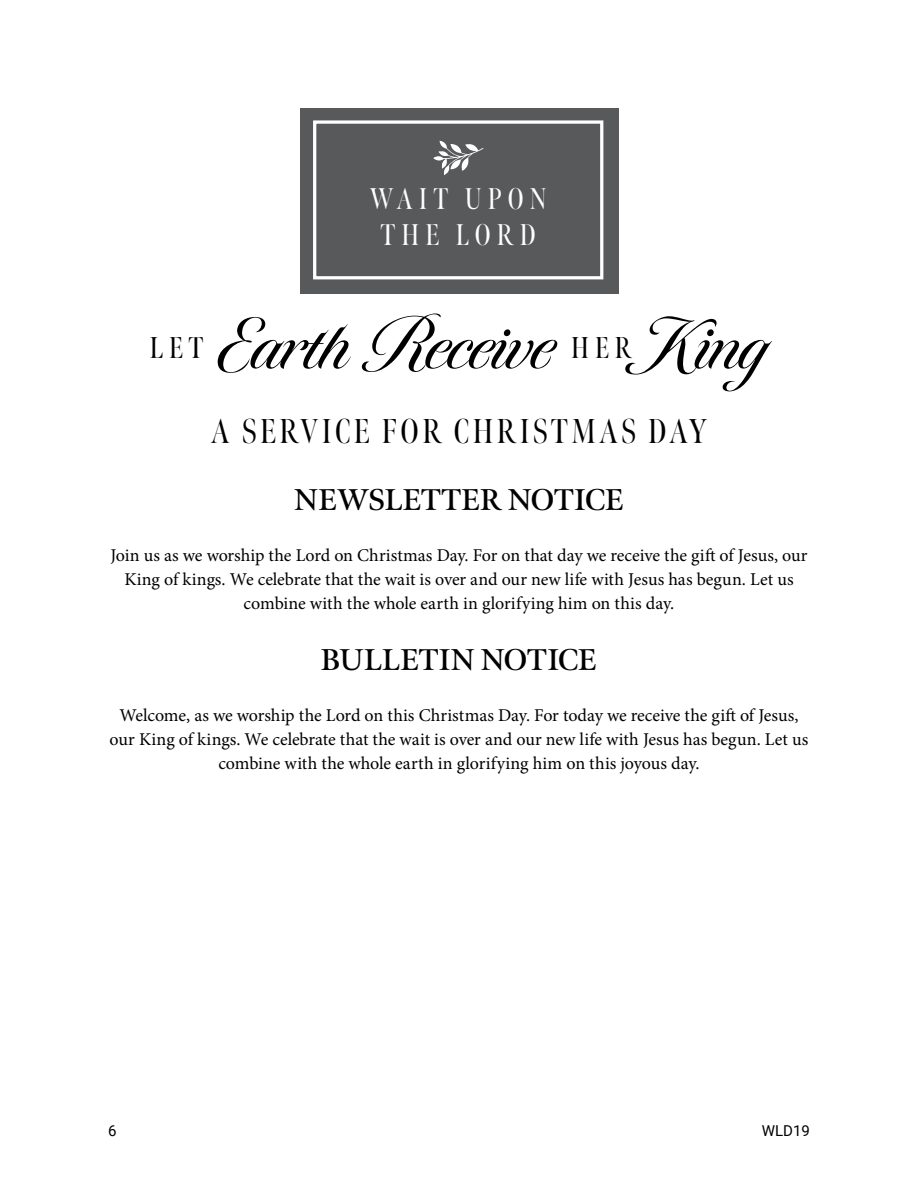
<style>
.page{position:relative;width:918px;height:1188px;background:#fff}
.page>*{position:absolute;margin:0;border:0;box-sizing:border-box;transform-origin:0 0}
.t1{font:500 75.3px "Tangier";color:#000}
.t2{font:extra-condensed 34.5px "Meno Banner";letter-spacing:.1em;color:#000}
.t3{font:extra-condensed 30.15px "Meno Banner";letter-spacing:.2em;color:#000}
.t4{font:600 30px "Meno Display";color:#000}
.t5{font:extra-condensed 30px/36px "Meno Banner";letter-spacing:.2em;color:#fff;text-align:center}
.t6{font:18px/24px "Minion Pro";color:#000;text-align:center}
.t7{font:15px "Roboto";color:#000}
</style>
<div class="page">
<div style="left:300px;top:108px;width:319px;height:186px;background:#58595b"></div>
<div style="left:313px;top:120px;width:290px;height:159px;border:3px solid #fff"></div>
<svg style="left:433px;top:141px;width:50px;height:34px"></svg>
<h3 class="t5" style="left:370px;top:181px;width:178px">WAIT UPON<br>THE LORD</h3>
<h3 class="t3" style="left:150px;top:330px;width:55px">LET</h3>
<h1 class="t1" style="left:217px;top:302px;width:339px">Earth Receive</h1>
<h1 class="t1" style="left:634px;top:302px;width:136px">King</h1>
<h3 class="t3" style="left:571px;top:330px;width:62px">HER</h3>
<h2 class="t2" style="left:211px;top:411px;width:498px">A SERVICE FOR CHRISTMAS DAY</h2>
<h3 class="t4" style="left:294px;top:481px;width:331px">NEWSLETTER NOTICE</h3>
<p class="t6" style="left:110px;top:543px;width:699px">Join us as we worship the Lord on Christmas Day. For on that day we receive the gift of Jesus, our<br>King of kings. We celebrate that the wait is over and our new life with Jesus has begun. Let us combine with the whole earth in glorifying him on this day.</p>
<h3 class="t4" style="left:321px;top:642px;width:278px">BULLETIN NOTICE</h3>
<p class="t6" style="left:110px;top:704px;width:700px">Welcome, as we worship the Lord on this Christmas Day. For today we receive the gift of Jesus, our King of kings. We celebrate that the wait is over and our new life with Jesus has begun. Let us combine with the whole earth in glorifying him on this joyous day.</p>
<p class="t7" style="left:108px;top:1120px;width:10px">6</p>
<p class="t7" style="left:762px;top:1120px;width:50px">WLD19</p>
</div>
